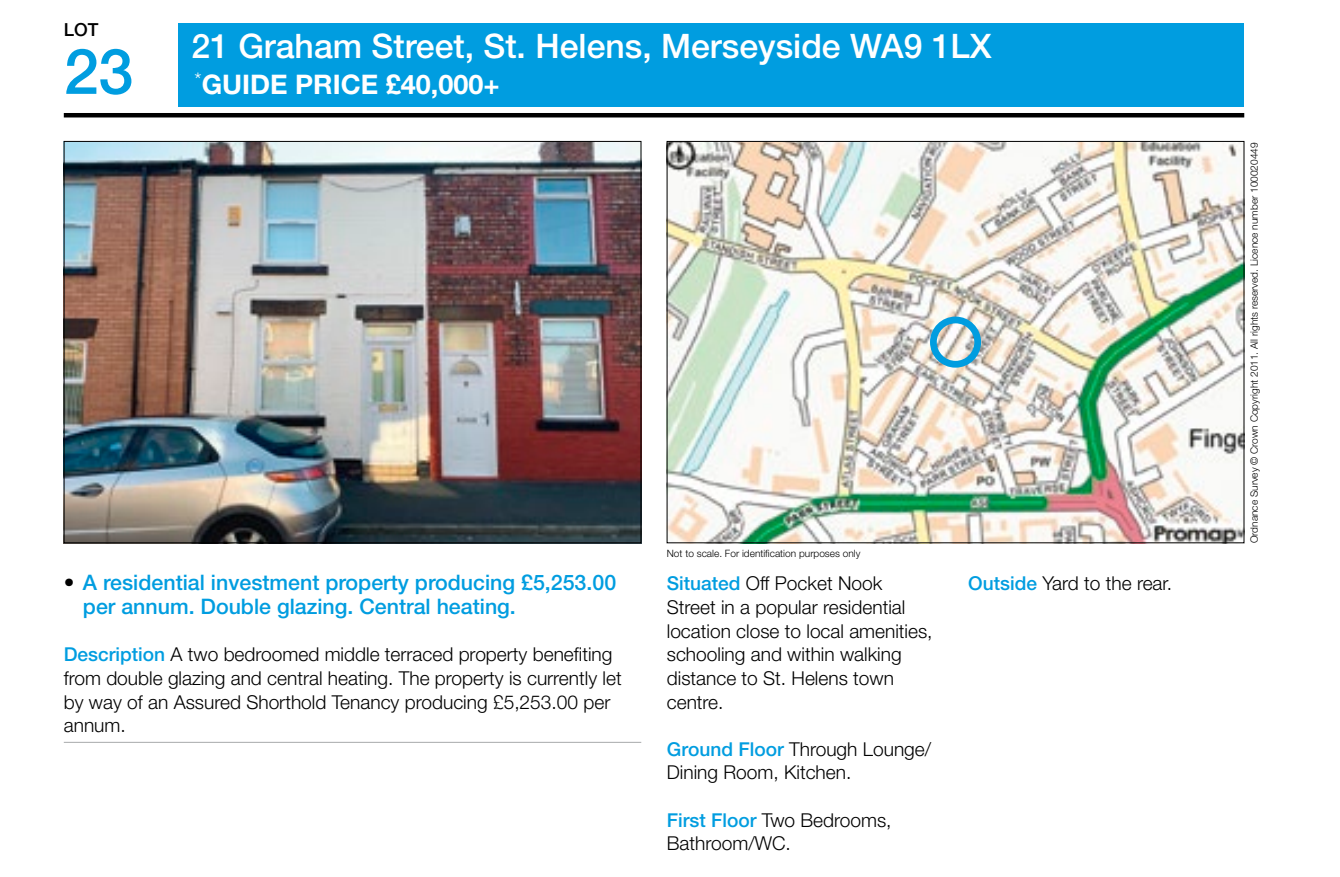
<style>
.page{position:relative;width:1340px;height:877px;background:#fff}
.page>*{position:absolute;margin:0;border:0;box-sizing:border-box;transform-origin:0 0}
.t1{font:500 63px "Helvetica Neue LT Std";color:#009de0}
.t2{font:500 33.75px "Helvetica Neue LT Std";color:#fff}
.t3{font:700 27px "Helvetica Neue LT Std";color:#fff}
.t4{font:500 21.38px/23.6px "Helvetica Neue LT Std";color:#009de0}
.t5{font:300 19.12px/23.6px "Helvetica Neue LT Std";color:#000}
.t6{font:500 18px "Helvetica Neue LT Std";color:#000}
.t7{font:300 10.12px "Helvetica Neue LT Std";color:#000}
.s1{color:#000}
.s2{font-weight:500;color:#009de0}
</style>
<div class="page">
<div style="left:179px;top:24px;width:1065px;height:83px;background:#009de0"></div>
<hr style="left:64px;top:113px;width:1180px;height:4px;background:#000">
<img style="left:66px;top:143px;width:573px;height:398px">
<img style="left:668px;top:143px;width:574px;height:398px">
<hr style="left:64px;top:741px;width:577px;height:1px;background:#b1b3b4">
<div style="left:930px;top:316px;width:51px;height:51px;border:7px solid #009de0;border-radius:50%"></div>
<p class="t6" style="left:64px;top:19px;width:36px">LOT</p>
<h1 class="t1" style="left:64px;top:34px;width:71px">23</h1>
<h2 class="t2" style="left:191px;top:26px;width:802px">21 Graham Street, St. Helens, Merseyside WA9 1LX</h2>
<h3 class="t3" style="left:195px;top:67px;width:306px"><sup>*</sup>GUIDE PRICE £40,000+</h3>
<p class="t7" style="left:666px;top:546px;width:195px">Not to scale. For identification purposes only</p>
<p class="t4" style="left:83px;top:570px;width:535px;text-indent:-19px"><span class="s1">•</span> A residential investment property producing £5,253.00 per annum. Double glazing. Central heating.</p>
<p class="t5" style="left:64px;top:642px;width:559px"><span class="s2">Description</span> A two bedroomed middle terraced property benefiting from double glazing and central heating. The property is currently let by way of an Assured Shorthold Tenancy producing £5,253.00 per annum.</p>
<p class="t5" style="left:667px;top:571px;width:267px"><span class="s2">Situated</span> Off Pocket Nook<br>Street in a popular residential location close to local amenities, schooling and within walking distance to St. Helens town centre.</p>
<p class="t5" style="left:667px;top:736px;width:266px"><span class="s2">Ground Floor</span> Through Lounge/<br>Dining Room, Kitchen.</p>
<p class="t5" style="left:667px;top:807px;width:226px"><span class="s2">First Floor</span> Two Bedrooms,<br>Bathroom/WC.</p>
<p class="t5" style="left:968px;top:571px;width:205px"><span class="s2">Outside</span> Yard to the rear.</p>
<p class="t7" style="left:1248px;top:543px;width:402px;rotate:-90deg">Ordnance Survey © Crown Copyright 2011. All rights reserved. Licence number 100020449</p>
</div>
